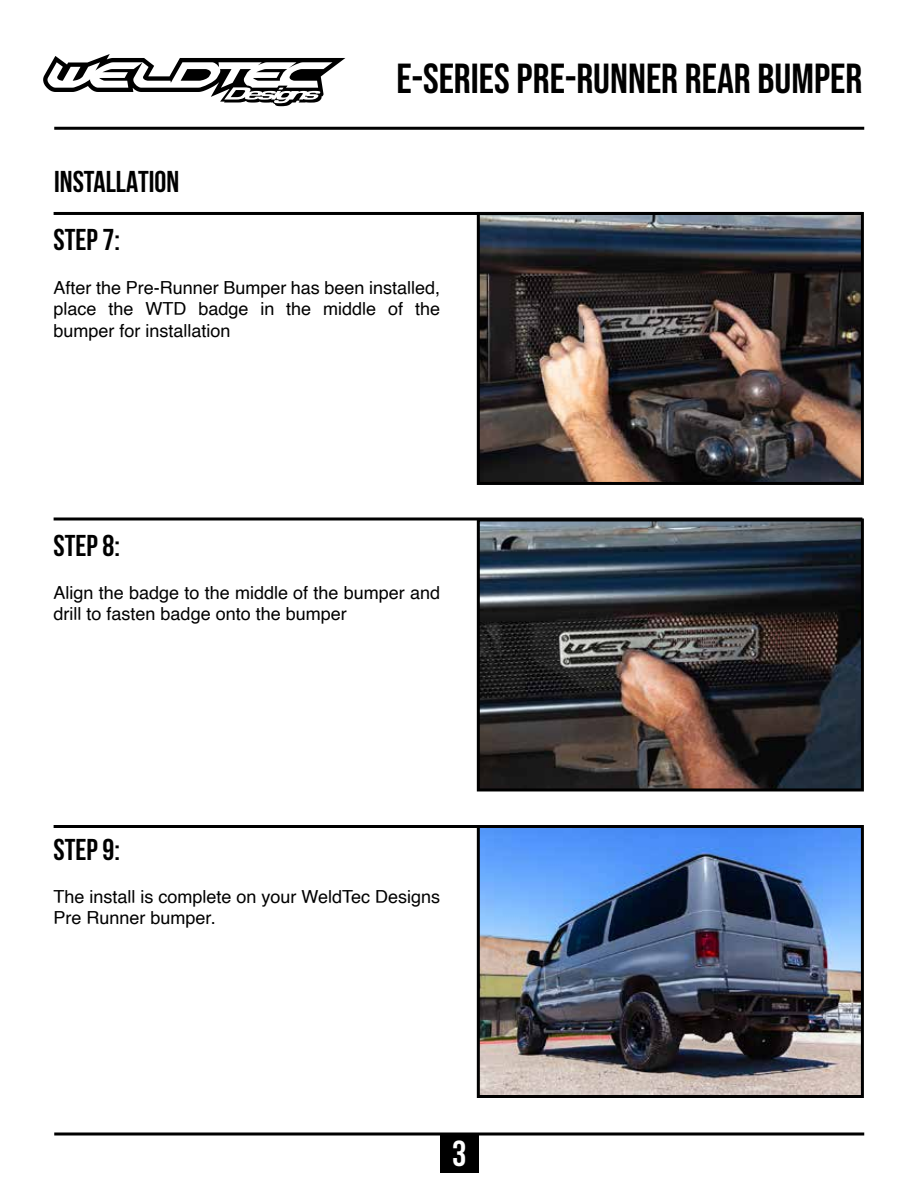
<style>
.page{position:relative;width:918px;height:1188px;background:#fff}
.page>*{position:absolute;margin:0;border:0;box-sizing:border-box;transform-origin:0 0}
.t1{font:42px "Bebas Neue";color:#000}
.t2{font:700 36px "Bebas Neue";color:#fff}
.t3{font:700 30px "Bebas Neue";color:#000}
.t4{font:18px/21.6px "Helvetica";color:#000}
</style>
<div class="page">
<div style="left:440px;top:1134px;width:38px;height:38px;background:#000"></div>
<svg style="left:43px;top:54px;width:302px;height:52px"></svg>
<hr style="left:54px;top:127px;width:810px;height:3px;background:#000">
<hr style="left:54px;top:1132px;width:810px;height:3px;background:#000">
<img style="left:481px;top:829px;width:379px;height:265px">
<div style="left:477px;top:825px;width:387px;height:273px;border:3px solid #000"></div>
<img style="left:481px;top:522px;width:379px;height:265px">
<div style="left:477px;top:518px;width:387px;height:273px;border:3px solid #000"></div>
<img style="left:481px;top:216px;width:379px;height:265px">
<div style="left:477px;top:212px;width:387px;height:273px;border:3px solid #000"></div>
<hr style="left:54px;top:825px;width:808px;height:3px;background:#000">
<hr style="left:54px;top:517px;width:808px;height:3px;background:#000">
<hr style="left:54px;top:212px;width:808px;height:3px;background:#000">
<h3 class="t3" style="left:54px;top:164px;width:127px">INSTALLATION</h3>
<h1 class="t1" style="left:397px;top:54px;width:467px">E-SERIES PRE-RUNNER REAR BUMPER</h1>
<h3 class="t3" style="left:54px;top:223px;width:68px">STEP 7:</h3>
<p class="t4" style="left:54px;top:278px;width:388px;text-align:justify">After the Pre-Runner Bumper has been installed, place the WTD badge in the middle of the bumper for installation</p>
<h3 class="t3" style="left:54px;top:528px;width:68px">STEP 8:</h3>
<p class="t4" style="left:54px;top:583px;width:388px">Align the badge to the middle of the bumper and drill to fasten badge onto the bumper</p>
<h3 class="t3" style="left:54px;top:832px;width:68px">STEP 9:</h3>
<p class="t4" style="left:54px;top:887px;width:388px">The install is complete on your WeldTec Designs<br>Pre Runner bumper.</p>
<h2 class="t2" style="left:452px;top:1132px;width:16px">3</h2>
</div>
